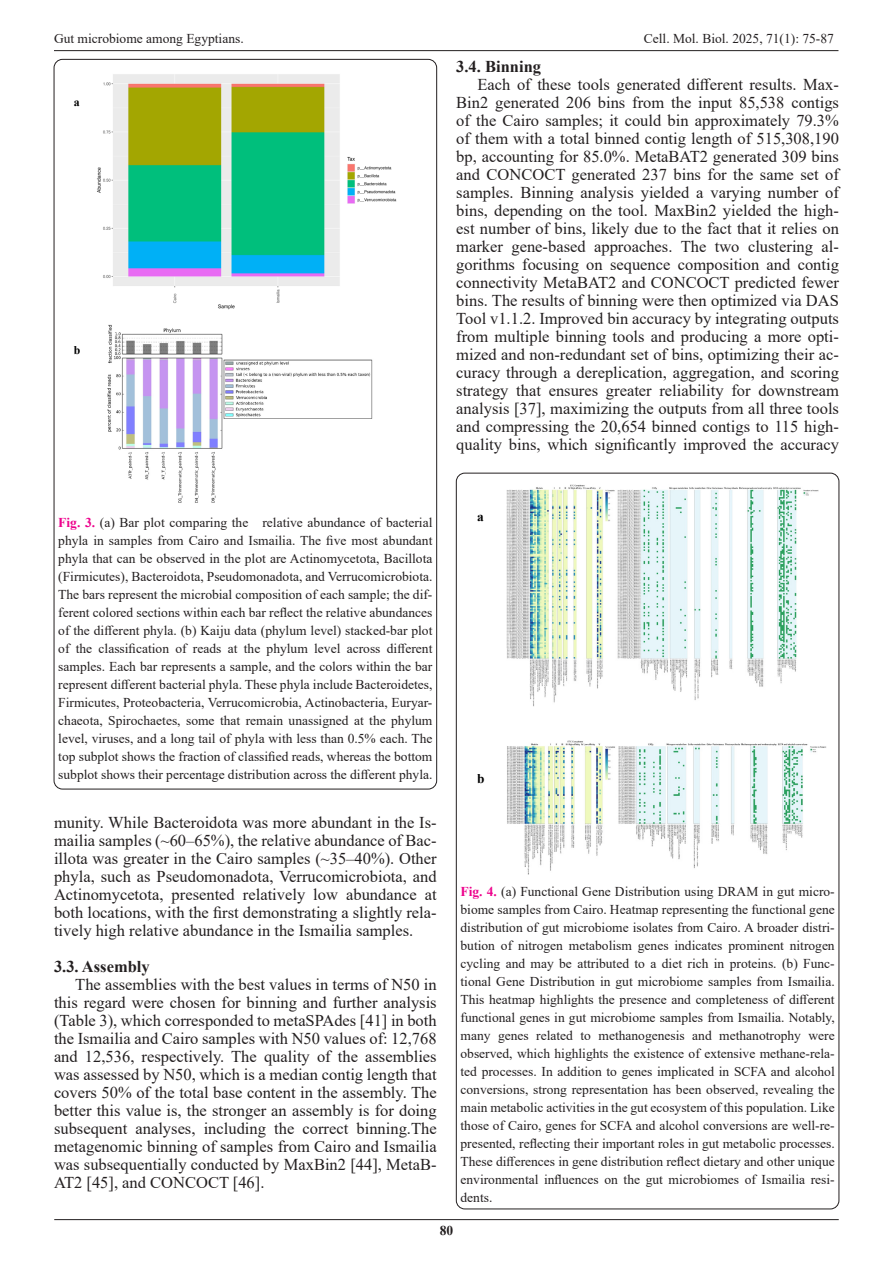
<style>
.page{position:relative;width:893px;height:1263px;background:#fff}
.page>*{position:absolute;margin:0;border:0;box-sizing:border-box;transform-origin:0 0}
.t1{font:16.5px/18px "Times New Roman";color:#231f20;text-align:justify}
.t2{font:700 16.5px "Times New Roman";color:#231f20}
.t3{font:13.5px/18px "Times New Roman";color:#231f20;text-align:justify}
.t4{font:700 13.5px "Times New Roman";color:#231f20}
.t5{font:700 13.35px "Times New Roman";color:#000}
.t6{font:700 11.85px "Times New Roman";color:#000}
.s1{font-weight:700;color:#ed028c}
</style>
<div class="page">
<hr style="left:54px;top:50px;width:784px;height:1px;background:#231f20">
<hr style="left:54px;top:1219px;width:785px;height:1px;background:#231f20">
<img style="left:97px;top:74px;width:300px;height:236px">
<img style="left:108px;top:324px;width:265px;height:179px">
<img style="left:506px;top:485px;width:313px;height:222px">
<img style="left:507px;top:740px;width:319px;height:135px">
<p class="t3" style="left:54px;top:29px;width:191px">Gut microbiome among Egyptians.</p>
<p class="t3" style="left:644px;top:29px;width:192px">Cell. Mol. Biol. 2025, 71(1): 75-87</p>
<p class="t6" style="left:74px;top:94px;width:7px">a</p>
<p class="t6" style="left:74px;top:341px;width:8px">b</p>
<p class="t2" style="left:456px;top:55px;width:86px">3.4. Binning</p>
<p class="t1" style="left:456px;top:75px;width:384px;text-indent:21px">Each of these tools generated different results. Max-Bin2 generated 206 bins from the input 85,538 contigs of the Cairo samples; it could bin approximately 79.3% of them with a total binned contig length of 515,308,190 bp, accounting for 85.0%. MetaBAT2 generated 309 bins and CONCOCT generated 237 bins for the same set of samples. Binning analysis yielded a varying number of bins, depending on the tool. MaxBin2 yielded the high&shy;est number of bins, likely due to the fact that it relies on marker gene-based approaches. The two clustering al&shy;gorithms focusing on sequence composition and contig connectivity MetaBAT2 and CONCOCT predicted fewer bins. The results of binning were then optimized via DAS Tool v1.1.2. Improved bin accuracy by integrating outputs from multiple binning tools and producing a more opti&shy;mized and non-redundant set of bins, optimizing their ac&shy;curacy through a dereplication, aggregation, and scoring strategy that ensures greater reliability for downstream analysis [37], maximizing the outputs from all three tools and compressing the 20,654 binned contigs to 115 high&shy;quality bins, which significantly improved the accuracy</p>
<p class="t3" style="left:58px;top:513px;width:376px"><span class="s1">Fig. 3.</span> (a) Bar plot comparing the relative abundance of bacterial phyla in samples from Cairo and Ismailia. The five most abundant phyla that can be observed in the plot are Actinomycetota, Bacillota (Firmicutes), Bacteroidota, Pseudomonadota, and Verrucomicrobiota.<br>The bars represent the microbial composition of each sample; the dif&shy;ferent colored sections within each bar reflect the relative abundances of the different phyla. (b) Kaiju data (phylum level) stacked-bar plot of the classification of reads at the phylum level across different samples. Each bar represents a sample, and the colors within the bar represent different bacterial phyla. These phyla include Bacteroidetes, Firmicutes, Proteobacteria, Verrucomicrobia, Actinobacteria, Euryar&shy;chaeota, Spirochaetes, some that remain unassigned at the phylum level, viruses, and a long tail of phyla with less than 0.5% each. The top subplot shows the fraction of classified reads, whereas the bottom subplot shows their percentage distribution across the different phyla.</p>
<p class="t1" style="left:54px;top:813px;width:384px">munity. While Bacteroidota was more abundant in the Is&shy;mailia samples (~60–65%), the relative abundance of Bac&shy;illota was greater in the Cairo samples (~35–40%). Other phyla, such as Pseudomonadota, Verrucomicrobiota, and Actinomycetota, presented relatively low abundance at both locations, with the first demonstrating a slightly rela&shy;tively high relative abundance in the Ismailia samples.</p>
<p class="t2" style="left:54px;top:955px;width:97px">3.3. Assembly</p>
<p class="t1" style="left:54px;top:975px;width:384px;text-indent:21px">The assemblies with the best values in terms of N50 in this regard were chosen for binning and further analysis (Table 3), which corresponded to metaSPAdes [41] in both the Ismailia and Cairo samples with N50 values of: 12,768 and 12,536, respectively. The quality of the assemblies was assessed by N50, which is a median contig length that covers 50% of the total base content in the assembly. The better this value is, the stronger an assembly is for doing subsequent analyses, including the correct binning.The metagenomic binning of samples from Cairo and Ismailia was subsequentially conducted by MaxBin2 [44], MetaB-AT2 [45], and CONCOCT [46].</p>
<p class="t5" style="left:477px;top:507px;width:8px">a</p>
<p class="t5" style="left:477px;top:769px;width:9px">b</p>
<p class="t3" style="left:460px;top:882px;width:376px"><span class="s1">Fig. 4.</span> (a) Functional Gene Distribution using DRAM in gut micro&shy;biome samples from Cairo. Heatmap representing the functional gene distribution of gut microbiome isolates from Cairo. A broader distri&shy;bution of nitrogen metabolism genes indicates prominent nitrogen cycling and may be attributed to a diet rich in proteins. (b) Func&shy;tional Gene Distribution in gut microbiome samples from Ismailia.<br>This heatmap highlights the presence and completeness of different functional genes in gut microbiome samples from Ismailia. Notably, many genes related to methanogenesis and methanotrophy were observed, which highlights the existence of extensive methane-rela&shy;ted processes. In addition to genes implicated in SCFA and alcohol conversions, strong representation has been observed, revealing the main metabolic activities in the gut ecosystem of this population. Like those of Cairo, genes for SCFA and alcohol conversions are well-re&shy;presented, reflecting their important roles in gut metabolic processes.<br>These differences in gene distribution reflect dietary and other unique environmental influences on the gut microbiomes of Ismailia resi&shy;dents.</p>
<p class="t4" style="left:440px;top:1220px;width:15px">80</p>
</div>
